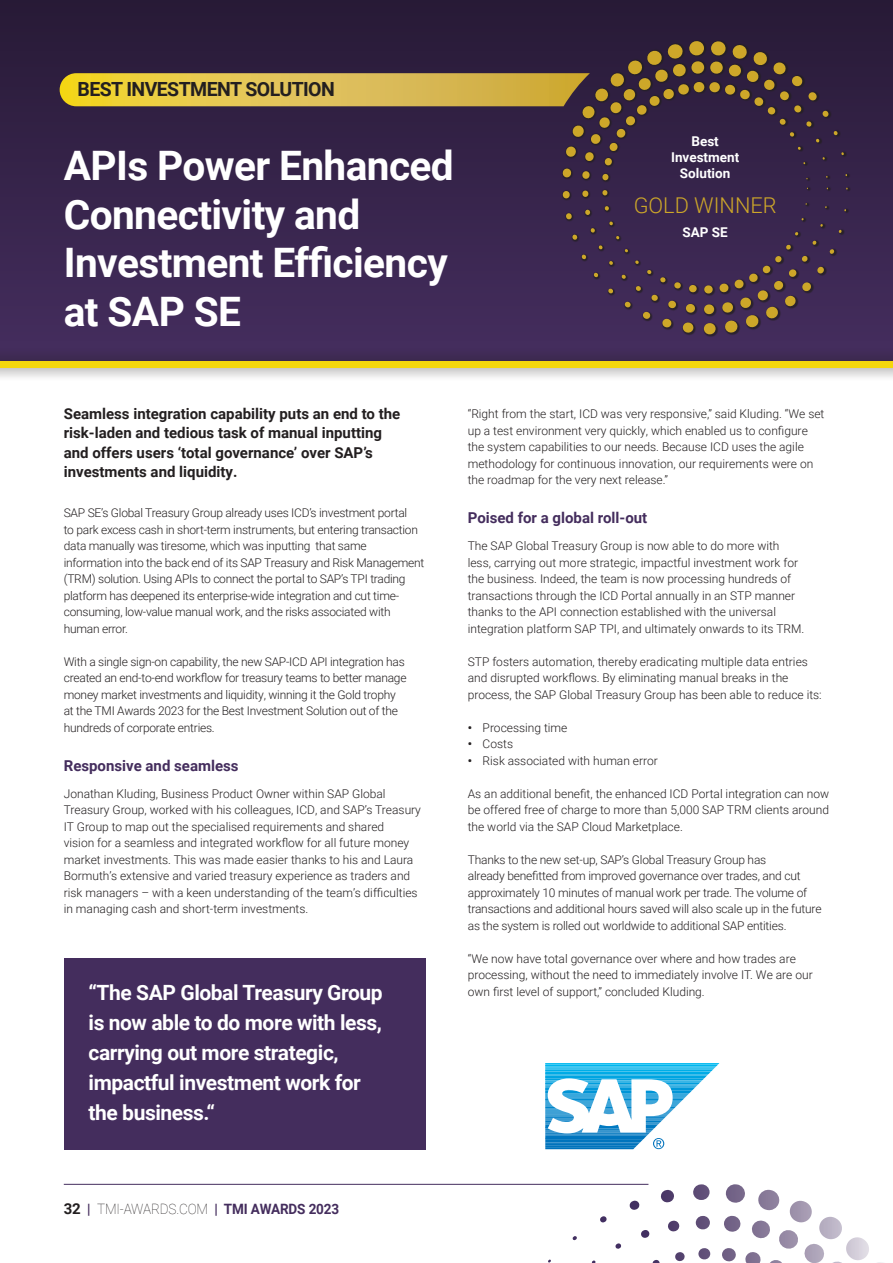
<style>
.page{position:relative;width:893px;height:1263px;background:#fff}
.page>*{position:absolute;margin:0;border:0;box-sizing:border-box;transform-origin:0 0}
.t1{font:700 40.65px/48.8px "Roboto";letter-spacing:-.015em;color:#fff}
.t2{font:300 21.75px "Roboto";color:#cda729}
.t3{font:700 21px/30px "Roboto";letter-spacing:-.02em;color:#fff}
.t4{font:700 19.5px "Roboto";letter-spacing:-.03em;color:#231f20}
.t5{font:700 15px/19.5px "Roboto";color:#231f20}
.t6{font:700 15px "Roboto";color:#442d5d}
.t7{font:700 14.25px "Roboto";letter-spacing:-.01em;color:#442d5d;scale:.95 1}
.t8{font:700 13.5px/16.2px "Roboto";color:#fff;text-align:center}
.t9{font:300 12px/16.5px "Roboto";color:#231f20}
.t10{font:300 12px/16.5px "Roboto";letter-spacing:-.02em;color:#231f20}
.s1{font-weight:700}
.s2{font-size:15px;color:#231f20}
.s3{font-weight:100;color:#231f20}
</style>
<div class="page">
<hr style="left:64px;top:1184px;width:584px;height:1px;background:#442d5d">
<svg style="left:693px;top:1184px;width:17px;height:16px"></svg>
<svg style="left:660px;top:1189px;width:14px;height:14px"></svg>
<svg style="left:629px;top:1200px;width:11px;height:10px"></svg>
<svg style="left:600px;top:1216px;width:7px;height:7px"></svg>
<svg style="left:572px;top:1236px;width:5px;height:4px"></svg>
<svg style="left:698px;top:1248px;width:12px;height:11px"></svg>
<svg style="left:675px;top:1252px;width:10px;height:9px"></svg>
<svg style="left:652px;top:1259px;width:8px;height:4px"></svg>
<svg style="left:722px;top:1184px;width:161px;height:79px"></svg>
<svg style="left:695px;top:1216px;width:15px;height:13px"></svg>
<svg style="left:668px;top:1220px;width:12px;height:12px"></svg>
<svg style="left:641px;top:1230px;width:9px;height:8px"></svg>
<svg style="left:615px;top:1243px;width:6px;height:6px"></svg>
<div style="left:0;top:0;width:893px;height:342px;background:linear-gradient(to bottom,#271a36,#432c5c)"></div>
<div style="left:0;top:347px;width:893px;height:35px;background:#231f20;opacity:.75"></div>
<div style="left:0;top:361px;width:893px;height:7px;background:#f4d70d"></div>
<div style="left:562px;top:40px;width:288px;height:297px;background:#231f20;opacity:.75"></div>
<svg style="left:829px;top:249px;width:5px;height:5px"></svg>
<svg style="left:817px;top:266px;width:7px;height:8px"></svg>
<svg style="left:682px;top:322px;width:12px;height:11px"></svg>
<svg style="left:662px;top:318px;width:10px;height:10px"></svg>
<svg style="left:642px;top:311px;width:9px;height:8px"></svg>
<svg style="left:624px;top:301px;width:7px;height:7px"></svg>
<svg style="left:608px;top:288px;width:5px;height:6px"></svg>
<svg style="left:594px;top:272px;width:4px;height:5px"></svg>
<svg style="left:581px;top:254px;width:5px;height:5px"></svg>
<svg style="left:572px;top:234px;width:5px;height:6px"></svg>
<svg style="left:566px;top:213px;width:6px;height:7px"></svg>
<svg style="left:563px;top:191px;width:7px;height:7px"></svg>
<div style="left:689px;top:41px;width:15px;height:15px;background:#cda729;border-radius:7px"></div>
<svg style="left:795px;top:232px;width:3px;height:4px"></svg>
<svg style="left:786px;top:244px;width:5px;height:6px"></svg>
<svg style="left:689px;top:285px;width:8px;height:7px"></svg>
<svg style="left:674px;top:282px;width:7px;height:7px"></svg>
<svg style="left:660px;top:277px;width:6px;height:6px"></svg>
<svg style="left:647px;top:270px;width:5px;height:4px"></svg>
<svg style="left:635px;top:260px;width:4px;height:4px"></svg>
<svg style="left:609px;top:221px;width:4px;height:4px"></svg>
<svg style="left:605px;top:206px;width:4px;height:5px"></svg>
<svg style="left:602px;top:190px;width:5px;height:5px"></svg>
<div style="left:693px;top:82px;width:11px;height:10px;background:#cda729;border-radius:5px"></div>
<svg style="left:812px;top:240px;width:5px;height:5px"></svg>
<svg style="left:704px;top:256px;width:107px;height:78px;background:#543d4b"></svg>
<svg style="left:686px;top:304px;width:9px;height:9px"></svg>
<svg style="left:668px;top:300px;width:8px;height:8px"></svg>
<svg style="left:651px;top:294px;width:7px;height:7px"></svg>
<svg style="left:636px;top:286px;width:5px;height:5px"></svg>
<svg style="left:621px;top:274px;width:5px;height:5px"></svg>
<svg style="left:609px;top:261px;width:4px;height:4px"></svg>
<svg style="left:598px;top:245px;width:5px;height:5px"></svg>
<svg style="left:590px;top:228px;width:5px;height:5px"></svg>
<svg style="left:585px;top:209px;width:5px;height:6px"></svg>
<svg style="left:582px;top:190px;width:6px;height:7px"></svg>
<svg style="left:60px;top:44px;width:629px;height:136px;background:#574343"></svg>
<div style="left:691px;top:61px;width:13px;height:13px;background:#cda729;border-radius:6px"></div>
<svg style="left:709px;top:41px;width:135px;height:123px;background:#3e2c3d"></svg>
<div style="left:64px;top:958px;width:361px;height:191px;background:#442d5d"></div>
<svg style="left:545px;top:1063px;width:174px;height:86px"></svg>
<h3 class="t4" style="left:78px;top:76px;width:259px">BEST INVESTMENT SOLUTION</h3>
<h1 class="t1" style="left:64px;top:139px;width:392px">APIs Power Enhanced<br>Connectivity and<br>Investment Efficiency at SAP SE</h1>
<p class="t8" style="left:671px;top:132px;width:70px">Best<br>Investment<br>Solution</p>
<h2 class="t2" style="left:634px;top:190px;width:144px">GOLD WINNER</h2>
<p class="t8" style="left:682px;top:224px;width:47px">SAP SE</p>
<p class="t5" style="left:64px;top:403px;width:338px">Seamless integration capability puts an end to the risk-laden and tedious task of manual inputting and offers users ‘total governance’ over SAP’s investments and liquidity.</p>
<p class="t10" style="left:64px;top:504px;width:362px">SAP SE’s Global Treasury Group already uses ICD’s investment portal<br>to park excess cash in short-term instruments, but entering transaction data manually was tiresome, which was inputting that same information into the back end of its SAP Treasury and Risk Management (TRM) solution. Using APIs to connect the portal to SAP’s TPI trading platform has deepened its enterprise-wide integration and cut time&shy;consuming, low-value manual work, and the risks associated with human error.</p>
<p class="t10" style="left:64px;top:653px;width:344px">With a single sign-on capability, the new SAP-ICD API integration has created an end-to-end workflow for treasury teams to better manage money market investments and liquidity, winning it the Gold trophy at the TMI Awards 2023 for the Best Investment Solution out of the hundreds of corporate entries.</p>
<p class="t6" style="left:64px;top:755px;width:176px">Responsive and seamless</p>
<p class="t9" style="left:64px;top:785px;width:359px">Jonathan Kluding, Business Product Owner within SAP Global Treasury Group, worked with his colleagues, ICD, and SAP’s Treasury IT Group to map out the specialised requirements and shared<br>vision for a seamless and integrated workflow for all future money market investments. This was made easier thanks to his and Laura Bormuth’s extensive and varied treasury experience as traders and risk managers – with a keen understanding of the team’s difficulties in managing cash and short-term investments.</p>
<h3 class="t3" style="left:89px;top:977px;width:296px">“The SAP Global Treasury Group is now able to do more with less, carrying out more strategic, impactful investment work for the business.“</h3>
<p class="t9" style="left:468px;top:405px;width:358px">“Right from the start, ICD was very responsive,” said Kluding. “We set up a test environment very quickly, which enabled us to configure the system capabilities to our needs. Because ICD uses the agile methodology for continuous innovation, our requirements were on the roadmap for the very next release.”</p>
<p class="t6" style="left:468px;top:507px;width:181px">Poised for a global roll-out</p>
<p class="t9" style="left:468px;top:537px;width:338px">The SAP Global Treasury Group is now able to do more with less, carrying out more strategic, impactful investment work for the business. Indeed, the team is now processing hundreds of transactions through the ICD Portal annually in an STP manner thanks to the API connection established with the universal integration platform SAP TPI, and ultimately onwards to its TRM.</p>
<p class="t9" style="left:468px;top:653px;width:356px">STP fosters automation, thereby eradicating multiple data entries and disrupted workflows. By eliminating manual breaks in the process, the SAP Global Treasury Group has been able to reduce its:</p>
<p class="t9" style="left:468px;top:719px;width:101px"><span class="s1">•</span> Processing time</p>
<p class="t9" style="left:468px;top:735px;width:47px"><span class="s1">•</span> Costs</p>
<p class="t9" style="left:468px;top:752px;width:192px"><span class="s1">•</span> Risk associated with human error</p>
<p class="t9" style="left:468px;top:785px;width:363px;text-align:justify">As an additional benefit, the enhanced ICD Portal integration can now be offered free of charge to more than 5,000 SAP TRM clients around the world via the SAP Cloud Marketplace.</p>
<p class="t9" style="left:468px;top:851px;width:355px">Thanks to the new set-up, SAP’s Global Treasury Group has<br>already benefitted from improved governance over trades, and cut approximately 10 minutes of manual work per trade. The volume of transactions and additional hours saved will also scale up in the future as the system is rolled out worldwide to additional SAP entities.</p>
<p class="t9" style="left:468px;top:950px;width:346px">“We now have total governance over where and how trades are processing, without the need to immediately involve IT. We are our own first level of support,” concluded Kluding.</p>
<p class="t7" style="left:64px;top:1198px;width:292px"><span class="s2">32</span> | <span class="s3">TMI-AWARDS.COM</span> | TMI AWARDS 2023</p>
</div>
